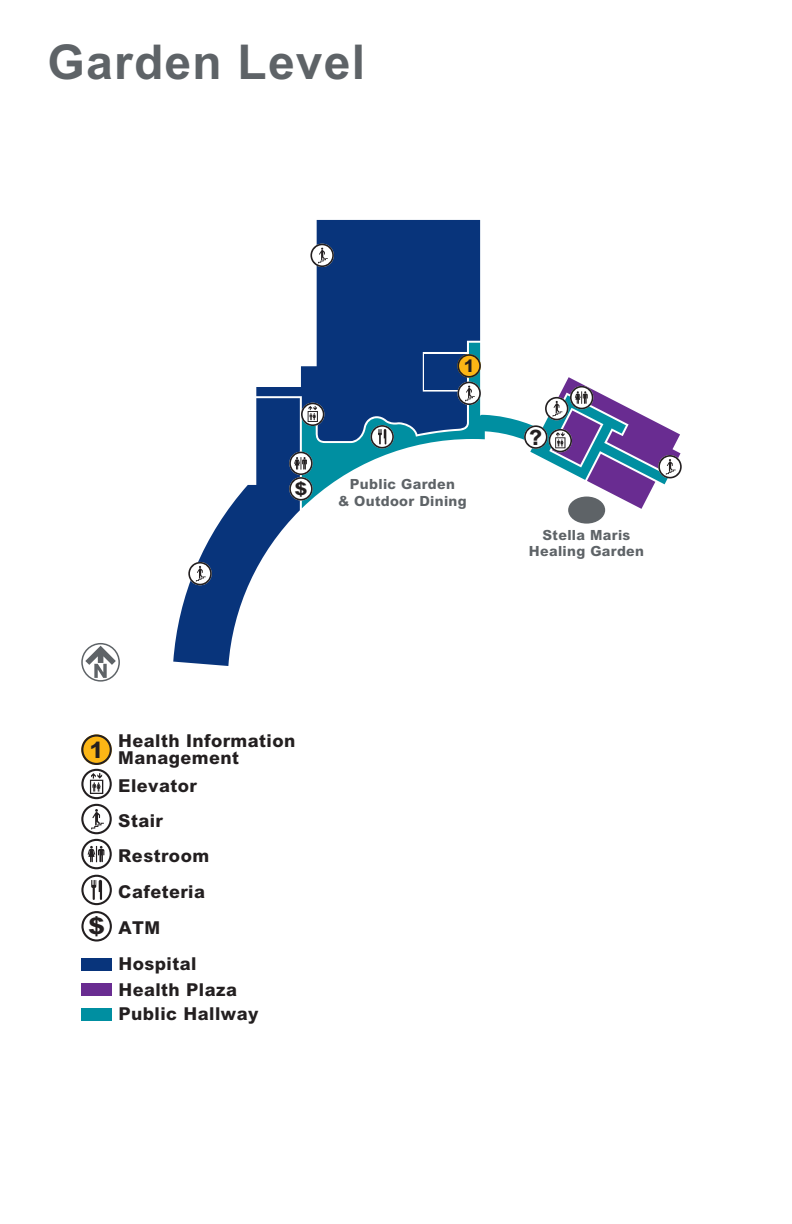
<style>
.page{position:relative;width:792px;height:1224px;background:#fff}
.page>*{position:absolute;margin:0;border:0;box-sizing:border-box;transform-origin:0 0}
.t1{font:700 48px "Arial MT Std";letter-spacing:.025em;color:#5e6367}
.t2{font:800 22.7px "Arial MT Std";color:#231f20}
.t3{font:800 21.3px "Arial MT Std";color:#231f20}
.t4{font:800 17.8px/35px "Arial MT Std";letter-spacing:.025em;color:#231f20}
.t5{font:800 17.7px "Arial MT Std";color:#231f20;scale:1.2 1}
.t6{font:800 17.4px "Arial MT Std";color:#231f20}
.t7{font:800 14px/16.8px "Arial MT Std";letter-spacing:.025em;color:#5e6367;text-align:center}
.s1{font-size:23px}
</style>
<div class="page">
<svg style="left:324px;top:343px;width:200px;height:146px"></svg>
<svg style="left:256px;top:220px;width:224px;height:221px;fill:#08347b"></svg>
<svg style="left:310px;top:244px;width:24px;height:23px"></svg>
<svg style="left:370px;top:425px;width:24px;height:24px"></svg>
<svg style="left:81px;top:875px;width:31px;height:30px"></svg>
<svg style="left:81px;top:643px;width:39px;height:39px"></svg>
<svg style="left:173px;top:398px;width:151px;height:268px"></svg>
<svg style="left:524px;top:377px;width:158px;height:132px"></svg>
<svg style="left:81px;top:734px;width:31px;height:135px"></svg>
<svg style="left:457px;top:354px;width:24px;height:51px"></svg>
<svg style="left:81px;top:911px;width:31px;height:31px"></svg>
<div style="left:81px;top:958px;width:31px;height:12px;background:#08347b"></div>
<div style="left:81px;top:1008px;width:31px;height:12px;background:#008fa1"></div>
<div style="left:81px;top:983px;width:31px;height:12px;background:#692c91"></div>
<div style="left:568px;top:497px;width:37px;height:27px;background:#5e6367;border-radius:50%"></div>
<h1 class="t1" style="left:48px;top:34px;width:319px">Garden Level</h1>
<p class="t6" style="left:464px;top:355px;width:12px">1</p>
<p class="t5" style="left:294px;top:478px;width:12px">$</p>
<p class="t7" style="left:338px;top:475px;width:130px">Public Garden<br>&amp; Outdoor Dining</p>
<p class="t3" style="left:529px;top:424px;width:15px">?</p>
<p class="t7" style="left:529px;top:526px;width:117px">Stella Maris<br>Healing Garden</p>
<p class="t2" style="left:90px;top:736px;width:15px">1</p>
<p class="t4" style="left:118px;top:732px;width:179px;line-height:16.9px">Health Information<br>Management</p>
<p class="t4" style="left:118px;top:768px;width:80px">Elevator<br>Stair</p>
<p class="t4" style="left:118px;top:838px;width:93px">Restroom</p>
<p class="t4" style="left:118px;top:874px;width:88px">Cafeteria</p>
<p class="t4" style="left:118px;top:910px;width:80px;line-height:35.9px;text-indent:-30px"><span class="s1">$</span> ATM<br>Hospital</p>
<p class="t4" style="left:118px;top:977px;width:142px;line-height:24.7px">Health Plaza<br>Public Hallway</p>
</div>
